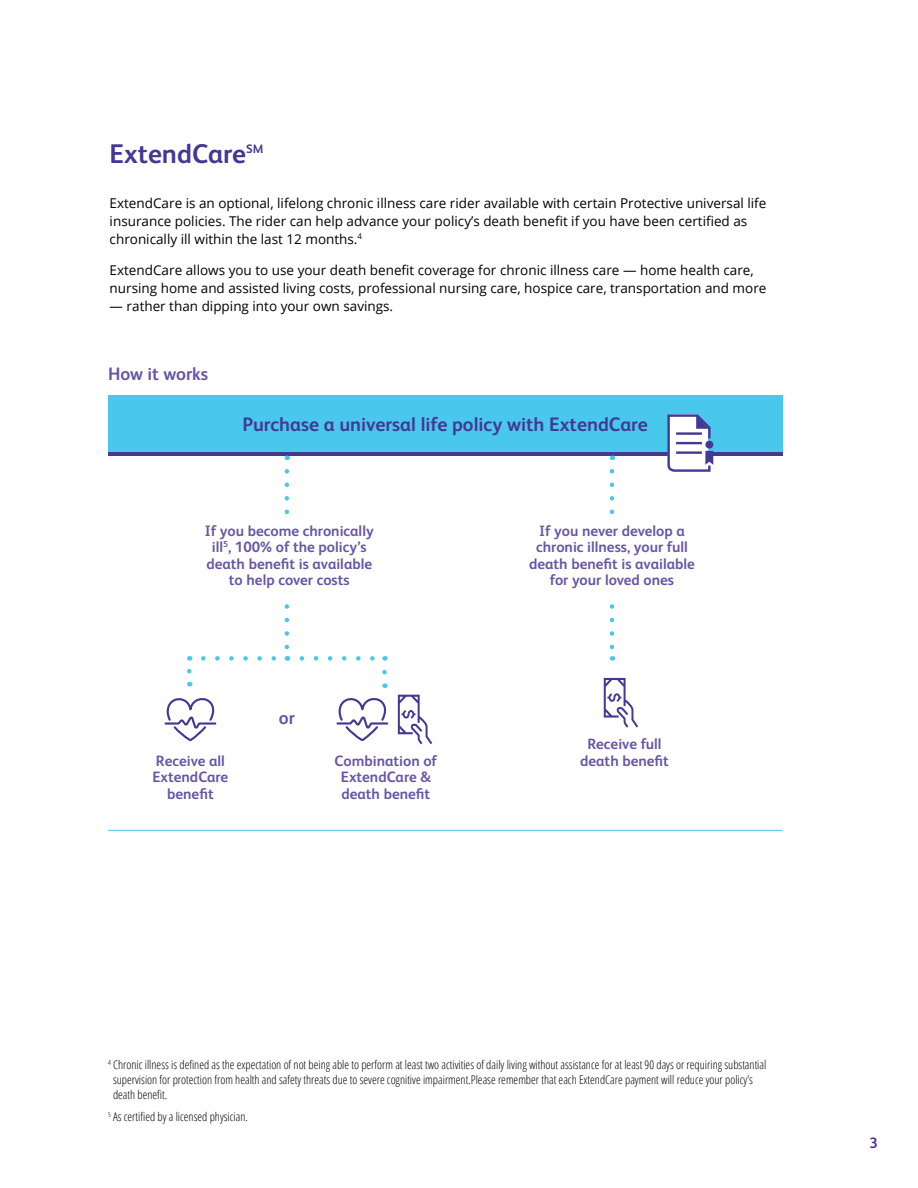
<style>
.page{position:relative;width:918px;height:1188px;background:#fff}
.page>*{position:absolute;margin:0;border:0;box-sizing:border-box;transform-origin:0 0}
.t1{font:700 27px "FS Albert Pro";color:#443895}
.t2{font:700 19.5px "FS Albert Pro";color:#443895}
.t3{font:700 18px "FS Albert Pro";color:#6756a5}
.t4{font:700 15px/16.5px "FS Albert Pro";color:#6756a5;text-align:center}
.t5{font:700 15px "FS Albert Pro";color:#443895}
.t6{font:13.5px/18px "Open Sans";color:#000}
.t7{font:300 condensed 12px/15px "Open Sans";color:#000}
</style>
<div class="page">
<hr style="left:108px;top:830px;width:674px;height:1px;background:#49c7ed">
<div style="left:108px;top:400px;width:674px;height:56px;background:#443895"></div>
<div style="left:108px;top:396px;width:674px;height:56px;background:#49c7ed"></div>
<svg style="left:667px;top:414px;width:46px;height:58px"></svg>
<svg style="left:610px;top:471px;width:4px;height:190px"></svg>
<svg style="left:604px;top:678px;width:34px;height:50px"></svg>
<svg style="left:164px;top:698px;width:53px;height:44px"></svg>
<svg style="left:398px;top:695px;width:34px;height:49px"></svg>
<svg style="left:336px;top:698px;width:53px;height:44px"></svg>
<svg style="left:203px;top:471px;width:172px;height:190px"></svg>
<svg style="left:187px;top:656px;width:5px;height:15px"></svg>
<svg style="left:382px;top:672px;width:5px;height:16px"></svg>
<div style="left:526px;top:514px;width:172px;height:81px;background:#fff"></div>
<div style="left:203px;top:514px;width:173px;height:81px;background:#fff"></div>
<h1 class="t1" style="left:110px;top:135px;width:155px">ExtendCare<sup>SM</sup></h1>
<p class="t6" style="left:110px;top:194px;width:658px">ExtendCare is an optional, lifelong chronic illness care rider available with certain Protective universal life insurance policies. The rider can help advance your policy’s death benefit if you have been certified as chronically ill within the last 12 months.<sup>4</sup></p>
<p class="t6" style="left:110px;top:261px;width:658px">ExtendCare allows you to use your death benefit coverage for chronic illness care — home health care, nursing home and assisted living costs, professional nursing care, hospice care, transportation and more</p>
<p class="t6" style="left:110px;top:297px;width:285px">— rather than dipping into your own savings.</p>
<h3 class="t3" style="left:108px;top:361px;width:102px">How it works</h3>
<h2 class="t2" style="left:243px;top:411px;width:407px">Purchase a universal life policy with ExtendCare</h2>
<p class="t4" style="left:205px;top:522px;width:170px">If you become chronically ill<sup>5</sup>, 100% of the policy’s death benefit is available to help cover costs</p>
<h3 class="t3" style="left:279px;top:705px;width:18px">or</h3>
<p class="t4" style="left:153px;top:752px;width:77px">Receive all<br>ExtendCare benefit</p>
<p class="t4" style="left:335px;top:752px;width:104px">Combination of<br>ExtendCare &amp; death benefit</p>
<p class="t4" style="left:529px;top:522px;width:167px">If you never develop a chronic illness, your full death benefit is available for your loved ones</p>
<p class="t4" style="left:580px;top:735px;width:90px">Receive full death benefit</p>
<p class="t7" style="left:113px;top:1057px;width:655px;text-indent:-5px"><sup>4</sup> Chronic illness is defined as the expectation of not being able to perform at least two activities of daily living without assistance for at least 90 days or requiring substantial supervision for protection from health and safety threats due to severe cognitive impairment.Please remember that each ExtendCare payment will reduce your policy’s death benefit.</p>
<p class="t7" style="left:108px;top:1108px;width:142px"><sup>5</sup> As certified by a licensed physician.</p>
<p class="t5" style="left:869px;top:1132px;width:10px">3</p>
</div>
